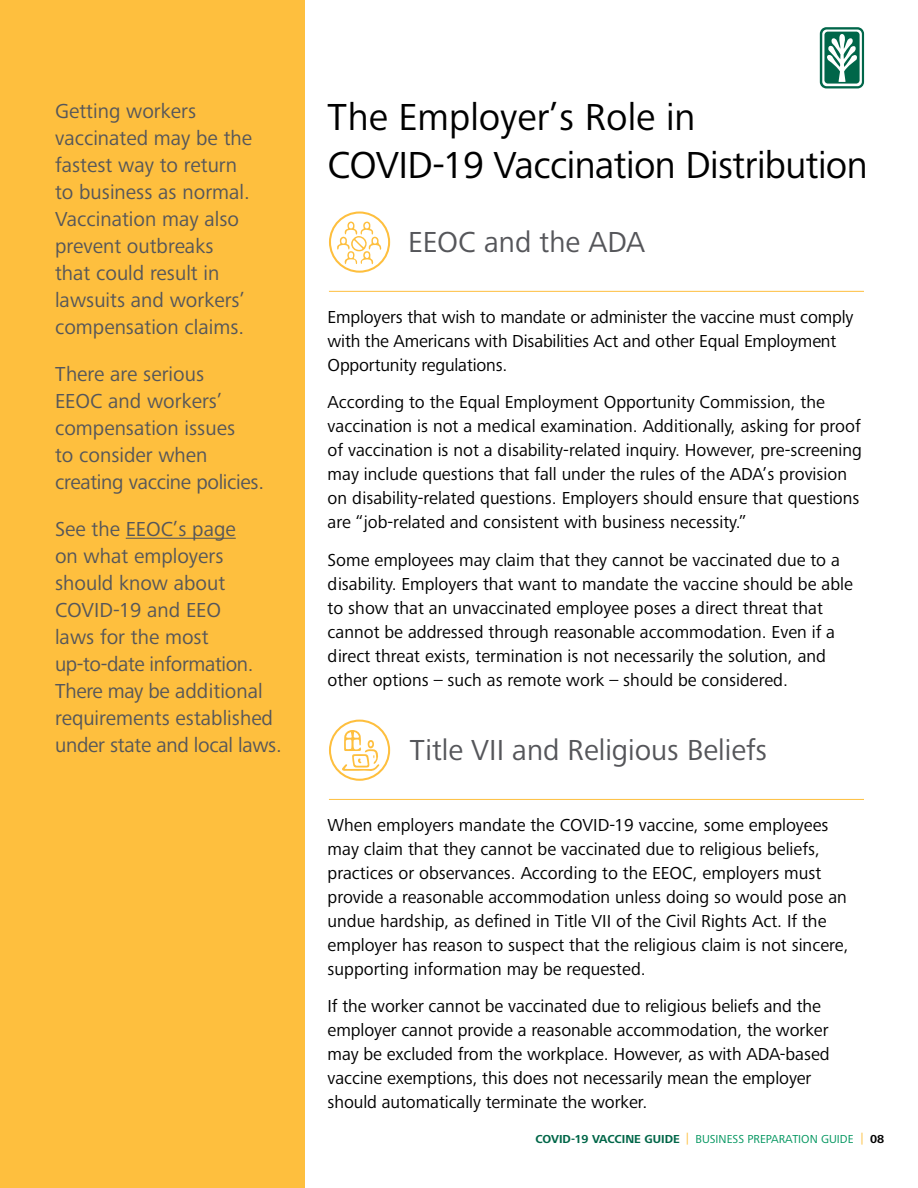
<style>
.page{position:relative;width:918px;height:1188px;background:#fff}
.page>*{position:absolute;margin:0;border:0;box-sizing:border-box;transform-origin:0 0}
.t1{font:39px/48px "Frutiger Next Pro";letter-spacing:-.015em;color:#000}
.t2{font:30px "Frutiger Next Pro";color:#55565a}
.t3{font:21px/27px "Frutiger Next Pro";color:#55565a}
.t4{font:18px/24px "Frutiger Next Pro";color:#000}
.t5{font:12px "Frutiger Next Pro";color:#00955e}
.s1{font-weight:700;color:#006648}
.s2{color:#febf3e}
.s3{font-weight:700;color:#000}
</style>
<div class="page">
<div style="left:0;top:0;width:305px;height:1188px;background:#febf3e"></div>
<hr style="left:126px;top:538px;width:110px;height:1px;background:#55565a">
<svg style="left:820px;top:27px;width:44px;height:61px"></svg>
<hr style="left:329px;top:291px;width:535px;height:1px;background:#febf3e">
<hr style="left:329px;top:799px;width:535px;height:1px;background:#febf3e">
<div style="left:329px;top:211px;width:61px;height:62px;border:2px solid #febf3e;border-radius:50%"></div>
<svg style="left:337px;top:221px;width:45px;height:43px"></svg>
<div style="left:329px;top:720px;width:61px;height:61px;border:2px solid #febf3e;border-radius:50%"></div>
<svg style="left:342px;top:730px;width:37px;height:41px"></svg>
<p class="t3" style="left:55px;top:97px;width:199px">Getting workers vaccinated may be the fastest way to return to business as normal.<br>Vaccination may also prevent outbreaks that could result in lawsuits and workers’ compensation claims.</p>
<p class="t3" style="left:55px;top:360px;width:210px">There are serious<br>EEOC and workers’ compensation issues<br>to consider when creating vaccine policies.</p>
<p class="t3" style="left:55px;top:516px;width:228px">See the EEOC’s page<br>on what employers should know about<br>COVID-19 and EEO<br>laws for the most up-to-date information.<br>There may be additional requirements established under state and local laws.</p>
<h1 class="t1" style="left:328px;top:93px;width:542px">The Employer’s Role in<br>COVID-19 Vaccination Distribution</h1>
<h2 class="t2" style="left:408px;top:225px;width:239px">EEOC and the ADA</h2>
<p class="t4" style="left:328px;top:305px;width:527px">Employers that wish to mandate or administer the vaccine must comply with the Americans with Disabilities Act and other Equal Employment<br>Opportunity regulations.</p>
<p class="t4" style="left:328px;top:390px;width:536px">According to the Equal Employment Opportunity Commission, the vaccination is not a medical examination. Additionally, asking for proof of vaccination is not a disability-related inquiry. However, pre-screening may include questions that fall under the rules of the ADA’s provision on disability-related questions. Employers should ensure that questions are “job-related and consistent with business necessity.”</p>
<p class="t4" style="left:328px;top:548px;width:527px">Some employees may claim that they cannot be vaccinated due to a disability. Employers that want to mandate the vaccine should be able to show that an unvaccinated employee poses a direct threat that cannot be addressed through reasonable accommodation. Even if a direct threat exists, termination is not necessarily the solution, and other options – such as remote work – should be considered.</p>
<h2 class="t2" style="left:410px;top:733px;width:359px">Title VII and Religious Beliefs</h2>
<p class="t4" style="left:328px;top:813px;width:522px">When employers mandate the COVID-19 vaccine, some employees may claim that they cannot be vaccinated due to religious beliefs, practices or observances. According to the EEOC, employers must provide a reasonable accommodation unless doing so would pose an undue hardship, as defined in Title VII of the Civil Rights Act. If the employer has reason to suspect that the religious claim is not sincere, supporting information may be requested.</p>
<p class="t4" style="left:328px;top:994px;width:503px">If the worker cannot be vaccinated due to religious beliefs and the employer cannot provide a reasonable accommodation, the worker may be excluded from the workplace. However, as with ADA-based vaccine exemptions, this does not necessarily mean the employer should automatically terminate the worker.</p>
<p class="t5" style="left:535px;top:1132px;width:350px"><span class="s1">COVID-19 VACCINE GUIDE</span> <span class="s2">|</span> BUSINESS PREPARATION GUIDE <span class="s2">|</span> <span class="s3">08</span></p>
</div>
